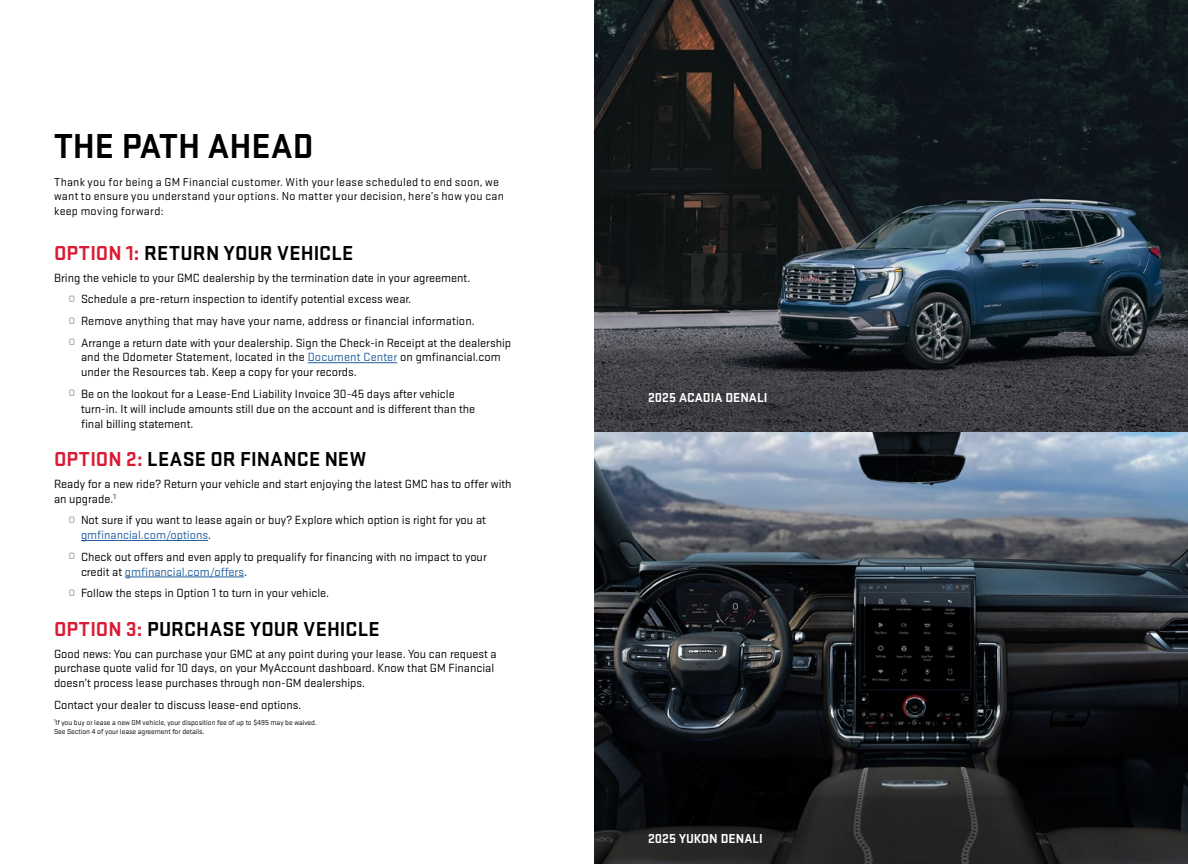
<style>
.page{position:relative;width:1188px;height:864px;background:#fff}
.page>*{position:absolute;margin:0;border:0;box-sizing:border-box;transform-origin:0 0}
.Large_Subheads{font:700 36px "Stratum GMC";color:#000}
.Body_-_Lg__9_13pt{font:700 21px "Stratum GMC";color:#000}
.Small_Subheads{font:700 13.5px "Stratum GMC";color:#fff}
.Chevrolet_bullets{font:12.3px/14.9px "Stratum GMC";color:#000}
.Body_-_Lg__9_13pt-2{font:12.3px/14.9px "Stratum GMC";color:#000}
.Body_-_Lg__9_13pt-3{font:12px/14.4px "Stratum GMC";letter-spacing:.02em;color:#000}
.Chevrolet_bullets-2{font:7.5px/9px "Stratum GMC";color:#000}
.s1{color:#da1a32}
.s2{font-size:13.65px;color:#a3a5a8}
.s3{color:#215e9e}
</style>
<div class="page">
<hr style="left:308px;top:362px;width:89px;height:1px;background:#215e9e">
<hr style="left:81px;top:540px;width:127px;height:1px;background:#215e9e">
<hr style="left:125px;top:577px;width:119px;height:1px;background:#215e9e">
<img style="left:594px;top:0;width:594px;height:758px">
<svg style="left:594px;top:313px;width:594px;height:119px;background:#393b40"></svg>
<svg style="left:594px;top:758px;width:594px;height:106px;background:#181819"></svg>
<p class="Large_Subheads" style="left:54px;top:121px;width:261px">THE PATH AHEAD</p>
<p class="Body_-_Lg__9_13pt-3" style="left:54px;top:174px;width:451px">Thank you for being a GM Financial customer. With your lease scheduled to end soon, we want to ensure you understand your options. No matter your decision, here’s how you can keep moving forward:</p>
<p class="Body_-_Lg__9_13pt" style="left:54px;top:239px;width:301px"><span class="s1">OPTION 1:</span> RETURN YOUR VEHICLE</p>
<p class="Body_-_Lg__9_13pt-2" style="left:54px;top:270px;width:418px">Bring the vehicle to your GMC dealership by the termination date in your agreement.</p>
<p class="Chevrolet_bullets" style="left:69px;top:291px;width:344px"><span class="s2">o</span> Schedule a pre-return inspection to identify potential excess wear.</p>
<p class="Chevrolet_bullets" style="left:69px;top:313px;width:408px"><span class="s2">o</span> Remove anything that may have your name, address or financial information.</p>
<p class="Chevrolet_bullets" style="left:81px;top:335px;width:432px;text-indent:-12px"><span class="s2">o</span> Arrange a return date with your dealership. Sign the Check-in Receipt at the dealership and the Odometer Statement, located in the <span class="s3">Document Center</span> on gmfinancial.com under the Resources tab. Keep a copy for your records.</p>
<p class="Chevrolet_bullets" style="left:81px;top:386px;width:396px;text-indent:-12px"><span class="s2">o</span> Be on the lookout for a Lease-End Liability Invoice 30-45 days after vehicle turn-in. It will include amounts still due on the account and is different than the final billing statement.</p>
<p class="Body_-_Lg__9_13pt" style="left:54px;top:445px;width:314px"><span class="s1">OPTION 2:</span> LEASE OR FINANCE NEW</p>
<p class="Body_-_Lg__9_13pt-2" style="left:54px;top:476px;width:459px">Ready for a new ride? Return your vehicle and start enjoying the latest GMC has to offer with an upgrade.<sup>1</sup></p>
<p class="Chevrolet_bullets" style="left:81px;top:512px;width:406px;text-indent:-12px"><span class="s2">o</span> Not sure if you want to lease again or buy? Explore which option is right for you at <span class="s3">gmfinancial.com/options</span>.</p>
<p class="Chevrolet_bullets" style="left:81px;top:549px;width:407px;text-indent:-12px"><span class="s2">o</span> Check out offers and even apply to prequalify for financing with no impact to your credit at <span class="s3">gmfinancial.com/offers</span>.</p>
<p class="Chevrolet_bullets" style="left:69px;top:585px;width:262px"><span class="s2">o</span> Follow the steps in Option 1 to turn in your vehicle.</p>
<p class="Body_-_Lg__9_13pt" style="left:54px;top:615px;width:327px"><span class="s1">OPTION 3:</span> PURCHASE YOUR VEHICLE</p>
<p class="Chevrolet_bullets" style="left:54px;top:646px;width:444px">Good news: You can purchase your GMC at any point during your lease. You can request a purchase quote valid for 10 days, on your MyAccount dashboard. Know that GM Financial doesn’t process lease purchases through non-GM dealerships.</p>
<p class="Chevrolet_bullets" style="left:54px;top:697px;width:249px">Contact your dealer to discuss lease-end options.</p>
<p class="Chevrolet_bullets-2" style="left:54px;top:717px;width:264px"><sup>1</sup>If you buy or lease a new GM vehicle, your disposition fee of up to $495 may be waived.<br>See Section 4 of your lease agreement for details.</p>
<p class="Small_Subheads" style="left:648px;top:388px;width:121px">2025 ACADIA DENALI</p>
<p class="Small_Subheads" style="left:648px;top:829px;width:116px">2025 YUKON DENALI</p>
</div>
